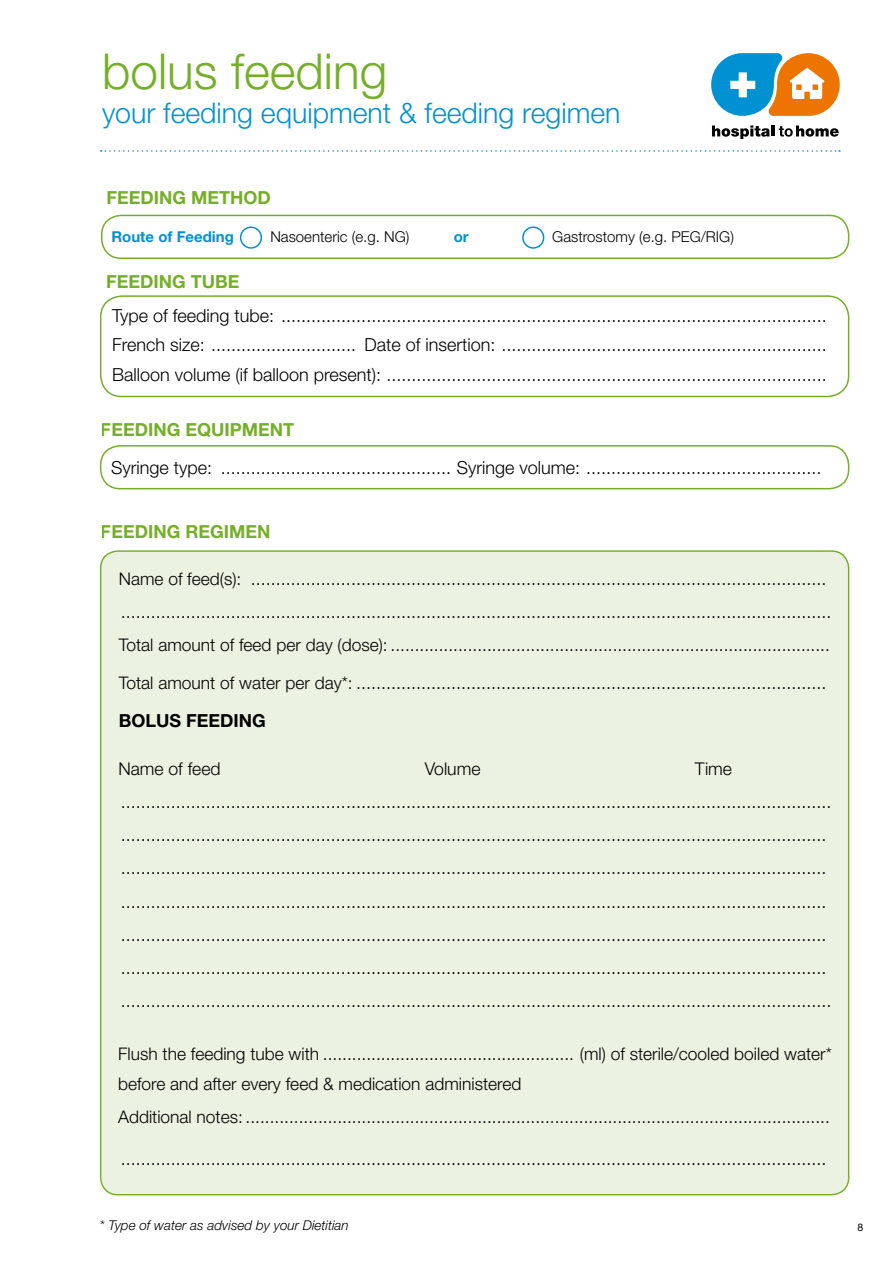
<style>
.page{position:relative;width:893px;height:1263px;background:#fff}
.page>*{position:absolute;margin:0;border:0;box-sizing:border-box;transform-origin:0 0}
.main_header{font:300 49.5px "Helvetica Neue LT Std";color:#74af27}
.main_header-2{font:300 28.5px "Helvetica Neue LT Std";color:#0091d3}
.t1{font:300 18px/33.3px "Helvetica Neue LT Std";color:#000}
.subhead{font:700 18px "Helvetica Neue LT Std";color:#74af27}
.t2{font:300 17.55px "Helvetica Neue LT Std";color:#000}
.t3{font:300 17.4px/30px "Helvetica Neue LT Std";color:#000}
.body{font:300 15px "Helvetica Neue LT Std";color:#000}
.body-2{font:700 15px "Helvetica Neue LT Std";color:#0091d3}
.italic{font:italic 300 13.5px "Helvetica Neue LT Std";color:#000}
.t4{font:10.5px "Helvetica Neue LT Std";color:#000}
.s1{font-size:17.4px}
.s2{font-weight:700}
</style>
<div class="page">
<svg style="left:712px;top:125px;width:127px;height:14px"></svg>
<svg style="left:711px;top:53px;width:129px;height:63px"></svg>
<svg style="left:101px;top:150px;width:739px;height:2px"></svg>
<div style="left:100px;top:445px;width:749px;height:44px;border:2px solid #74af27;border-radius:20px"></div>
<div style="left:100px;top:295px;width:749px;height:102px;border:2px solid #74af27;border-radius:21px"></div>
<div style="left:101px;top:551px;width:748px;height:644px;background:#ecf2e1;border-radius:17px"></div>
<div style="left:101px;top:215px;width:748px;height:44px;border:2px solid #74af27;border-radius:20px"></div>
<div style="left:240px;top:226px;width:22px;height:23px;border:2px solid #0091d3;border-radius:50%"></div>
<div style="left:522px;top:226px;width:22px;height:23px;border:2px solid #0091d3;border-radius:50%"></div>
<p class="main_header" style="left:102px;top:41px;width:287px">bolus feeding</p>
<p class="main_header-2" style="left:102px;top:95px;width:520px">your feeding equipment &amp; feeding regimen</p>
<p class="subhead" style="left:107px;top:187px;width:166px">FEEDING METHOD</p>
<p class="body-2" style="left:111px;top:228px;width:124px">Route of Feeding</p>
<p class="body" style="left:270px;top:228px;width:140px">Nasoenteric (e.g. NG)</p>
<p class="body-2" style="left:454px;top:227px;width:16px">or</p>
<p class="body" style="left:552px;top:228px;width:183px">Gastrostomy (e.g. PEG/RIG)</p>
<p class="subhead" style="left:106px;top:270px;width:135px">FEEDING TUBE</p>
<p class="t1" style="left:112px;top:298px;width:716px">Type of feeding tube: .............................................................................................................</p>
<p class="t1" style="left:112px;top:328px;width:716px">French size: ............................. Date of insertion: .................................................................</p>
<p class="t1" style="left:112px;top:358px;width:716px">Balloon volume (if balloon present): ........................................................................................</p>
<p class="subhead" style="left:101px;top:419px;width:195px">FEEDING EQUIPMENT</p>
<p class="t1" style="left:111px;top:451px;width:712px">Syringe type: .............................................. Syringe volume: ...............................................</p>
<p class="subhead" style="left:101px;top:521px;width:171px">FEEDING REGIMEN</p>
<p class="t1" style="left:119px;top:562px;width:714px"><span class="s1">Name of feed(s):</span> ................................................................................................................... ..............................................................................................................................................</p>
<p class="t3" style="left:119px;top:629px;width:713px">Total amount of feed per day (dose): ...........................................................................................</p>
<p class="t1" style="left:119px;top:663px;width:709px;line-height:37.8px"><span class="s1">Total amount of water per day*:</span> ..............................................................................................<br><span class="s2">BOLUS FEEDING</span></p>
<p class="t2" style="left:118px;top:757px;width:104px">Name of feed</p>
<p class="t2" style="left:425px;top:757px;width:57px">Volume</p>
<p class="t2" style="left:695px;top:757px;width:39px">Time</p>
<p class="t1" style="left:121px;top:784px;width:712px">.............................................................................................................................................. ............................................................................................................................................. ............................................................................................................................................. ............................................................................................................................................. ............................................................................................................................................. ............................................................................................................................................. ..............................................................................................................................................</p>
<p class="t3" style="left:118px;top:1039px;width:715px">Flush the feeding tube with .................................................... (ml) of sterile/cooled boiled water* before and after every feed &amp; medication administered</p>
<p class="t3" style="left:118px;top:1101px;width:713px">Additional notes: .........................................................................................................................</p>
<p class="t1" style="left:121px;top:1141px;width:707px">.............................................................................................................................................</p>
<p class="italic" style="left:100px;top:1217px;width:250px">* Type of water as advised by your Dietitian</p>
<p class="t4" style="left:857px;top:1220px;width:7px">8</p>
</div>
